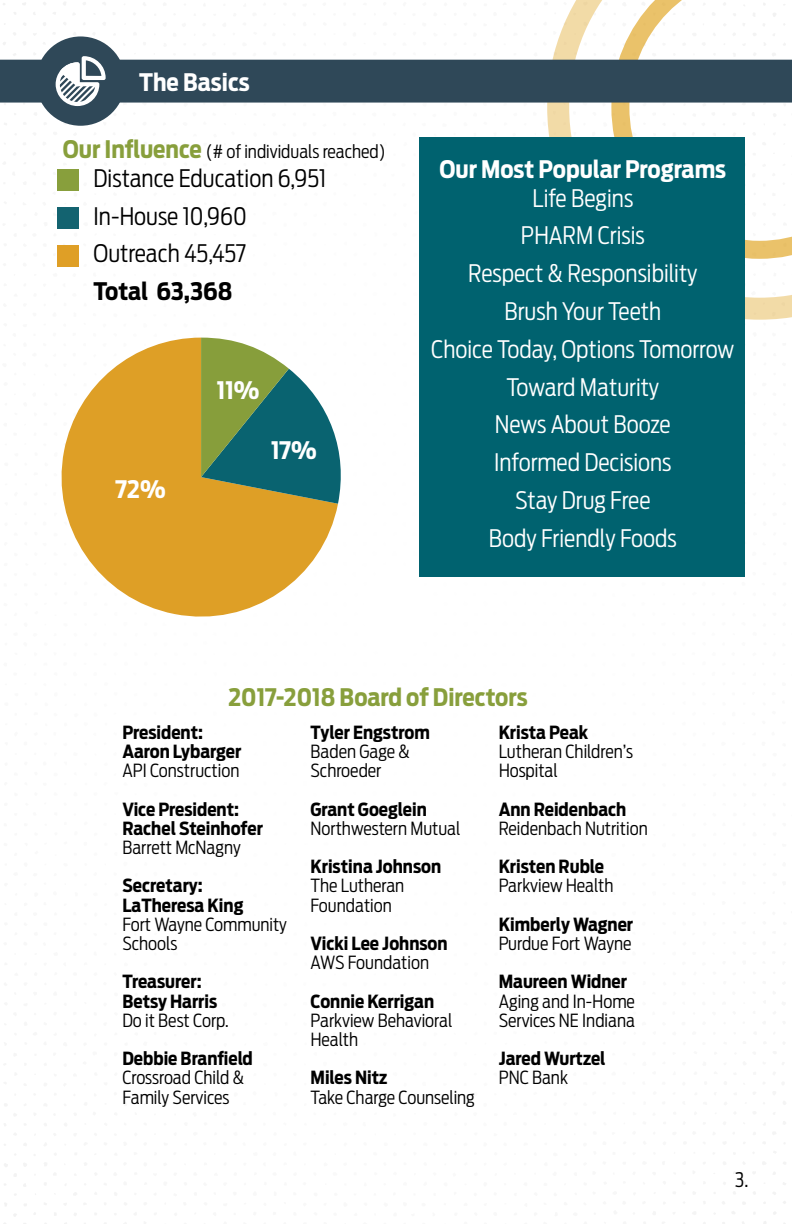
<style>
.page{position:relative;width:792px;height:1224px;background:#fff}
.page>*{position:absolute;margin:0;border:0;box-sizing:border-box;transform-origin:0 0}
.t1{font:300 24px/37.8px "Antenna Cond";color:#fff;text-align:center}
.t2{font:300 24px/37.8px "Antenna Cond";color:#000}
.t3{font:700 24px "Antenna Cond";color:#fff}
.t4{font:700 24px "Antenna Cond";color:#889f3c}
.t5{font:700 24px "Antenna Cond";color:#000}
.t6{font:300 20px "Antenna Cond";color:#000}
.t7{font:300 18px/19.2px "Antenna Cond";color:#000}
.t8{font:700 18px/19.2px "Antenna Cond";color:#000}
.s1{font-weight:700;font-size:24px;color:#889f3c}
</style>
<div class="page">
<svg style="left:547px;top:0;width:245px;height:320px"></svg>
<div style="left:419px;top:137px;width:325px;height:440px;background:#00626f"></div>
<div style="left:58px;top:169px;width:21px;height:22px;background:#889f3c"></div>
<div style="left:58px;top:207px;width:21px;height:21px;background:#136370"></div>
<div style="left:58px;top:245px;width:21px;height:21px;background:#df9f26"></div>
<div style="left:0;top:60px;width:792px;height:45px;background:#2f4858"></div>
<svg style="left:61px;top:378px;width:274px;height:239px;fill:#de9f26"></svg>
<svg style="left:103px;top:337px;width:238px;height:179px;background:#9f9c58"></svg>
<div style="left:36px;top:36px;width:89px;height:90px;background:#2f4858;border-radius:50%"></div>
<svg style="left:81px;top:56px;width:25px;height:32px"></svg>
<svg style="left:55px;top:62px;width:44px;height:44px"></svg>
<h1 class="t3" style="left:139px;top:68px;width:112px">The Basics</h1>
<p class="t7" style="left:63px;top:142px;width:324px"><span class="s1">Our Influence</span> (# of individuals reached)</p>
<h1 class="t2" style="left:94px;top:159px;width:234px">Distance Education 6,951<br>In-House 10,960<br>Outreach 45,457</h1>
<h1 class="t5" style="left:94px;top:277px;width:141px">Total 63,368</h1>
<h1 class="t3" style="left:115px;top:475px;width:52px">72%</h1>
<h1 class="t3" style="left:217px;top:376px;width:44px">11%</h1>
<h1 class="t3" style="left:271px;top:436px;width:47px">17%</h1>
<h1 class="t3" style="left:440px;top:155px;width:288px">Our Most Popular Programs</h1>
<h1 class="t1" style="left:431px;top:179px;width:305px">Life Begins<br>PHARM Crisis<br>Respect &amp; Responsibility<br>Brush Your Teeth<br>Choice Today, Options Tomorrow<br>Toward Maturity<br>News About Booze<br>Informed Decisions<br>Stay Drug Free<br>Body Friendly Foods</h1>
<h1 class="t4" style="left:228px;top:683px;width:301px">2017-2018 Board of Directors</h1>
<p class="t8" style="left:122px;top:723px;width:120px">President:<br>Aaron Lybarger</p>
<p class="t7" style="left:122px;top:761px;width:119px">API Construction</p>
<p class="t8" style="left:122px;top:799px;width:142px">Vice President:<br>Rachel Steinhofer</p>
<p class="t7" style="left:122px;top:838px;width:120px">Barrett McNagny</p>
<p class="t8" style="left:122px;top:876px;width:123px">Secretary:<br>LaTheresa King</p>
<p class="t7" style="left:122px;top:915px;width:166px">Fort Wayne Community<br>Schools</p>
<p class="t8" style="left:122px;top:972px;width:96px">Treasurer:<br>Betsy Harris</p>
<p class="t7" style="left:122px;top:1011px;width:108px">Do it Best Corp.</p>
<p class="t8" style="left:122px;top:1049px;width:132px">Debbie Branfield</p>
<p class="t7" style="left:122px;top:1068px;width:123px">Crossroad Child &amp;<br>Family Services</p>
<p class="t8" style="left:311px;top:723px;width:121px">Tyler Engstrom</p>
<p class="t7" style="left:311px;top:742px;width:101px">Baden Gage &amp;<br>Schroeder</p>
<p class="t8" style="left:311px;top:800px;width:118px">Grant Goeglein</p>
<p class="t7" style="left:311px;top:819px;width:152px">Northwestern Mutual</p>
<p class="t8" style="left:311px;top:857px;width:132px">Kristina Johnson</p>
<p class="t7" style="left:311px;top:876px;width:95px">The Lutheran<br>Foundation</p>
<p class="t8" style="left:311px;top:934px;width:139px">Vicki Lee Johnson</p>
<p class="t7" style="left:311px;top:953px;width:120px">AWS Foundation</p>
<p class="t8" style="left:311px;top:992px;width:125px">Connie Kerrigan</p>
<p class="t7" style="left:311px;top:1011px;width:143px">Parkview Behavioral<br>Health</p>
<p class="t8" style="left:311px;top:1068px;width:78px">Miles Nitz</p>
<p class="t7" style="left:311px;top:1088px;width:166px">Take Charge Counseling</p>
<p class="t8" style="left:499px;top:723px;width:91px">Krista Peak</p>
<p class="t7" style="left:499px;top:742px;width:136px">Lutheran Children’s<br>Hospital</p>
<p class="t8" style="left:499px;top:800px;width:129px">Ann Reidenbach</p>
<p class="t7" style="left:499px;top:819px;width:151px">Reidenbach Nutrition</p>
<p class="t8" style="left:499px;top:857px;width:107px">Kristen Ruble</p>
<p class="t7" style="left:499px;top:876px;width:116px">Parkview Health</p>
<p class="t8" style="left:499px;top:915px;width:136px">Kimberly Wagner</p>
<p class="t7" style="left:499px;top:934px;width:134px">Purdue Fort Wayne</p>
<p class="t8" style="left:499px;top:972px;width:130px">Maureen Widner</p>
<p class="t7" style="left:499px;top:992px;width:138px">Aging and In-Home<br>Services NE Indiana</p>
<p class="t8" style="left:499px;top:1049px;width:108px">Jared Wurtzel</p>
<p class="t7" style="left:499px;top:1068px;width:71px">PNC Bank</p>
<p class="t6" style="left:735px;top:1168px;width:15px">3.</p>
</div>
